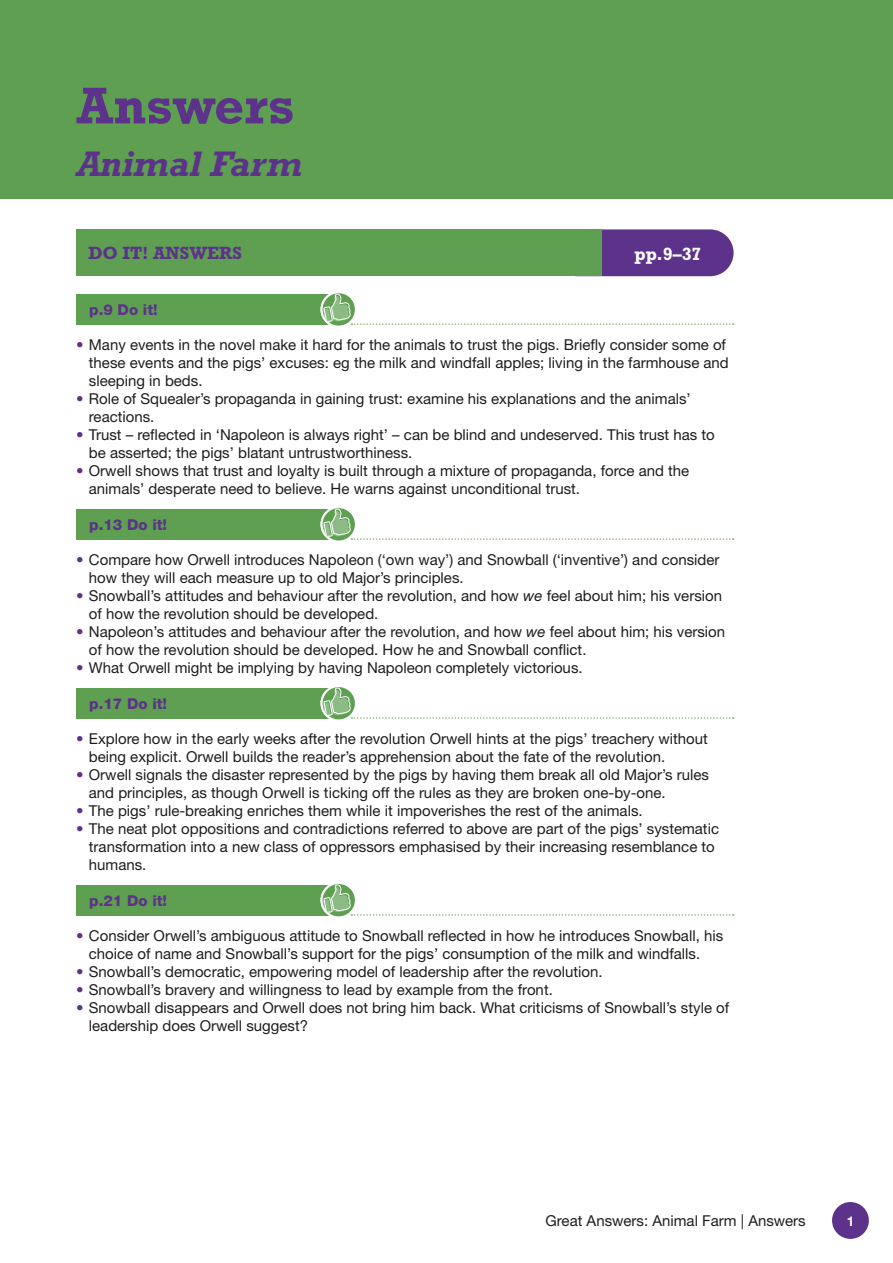
<style>
.page{position:relative;width:893px;height:1263px;background:#fff}
.page>*{position:absolute;margin:0;border:0;box-sizing:border-box;transform-origin:0 0}
.t1{font:700 52.5px "Rockwell Std";color:#5c328a}
.t2{font:italic 700 36px "Rockwell Std";color:#5c328a}
.Section_Head_DP{font:700 18px "Rockwell Std";color:#5c328a}
.Section_Head_DP-2{font:700 18px "Rockwell Std";color:#fff}
.t3{font:15px/18px "Helvetica Neue LT Std";color:#1d1d1b}
.Answers_Dot_It_Stret{font:800 15px "Helvetica Neue LT Std";color:#5c328a}
.t4{font:700 13.5px "Helvetica Neue LT Std";color:#fff}
.s1{color:#5c328a}
.s2{font-style:italic}
</style>
<div class="page">
<div style="left:0;top:0;width:893px;height:199px;background:#5e9f52"></div>
<div style="left:76px;top:294px;width:268px;height:31px;background:#5e9f52"></div>
<div style="left:321px;top:291px;width:36px;height:37px;border:2px solid #fff;border-radius:50%"></div>
<svg style="left:323px;top:293px;width:411px;height:33px"></svg>
<div style="left:76px;top:509px;width:268px;height:31px;background:#5e9f52"></div>
<div style="left:321px;top:506px;width:36px;height:36px;border:2px solid #fff;border-radius:50%"></div>
<svg style="left:323px;top:508px;width:411px;height:32px"></svg>
<div style="left:76px;top:688px;width:268px;height:31px;background:#5e9f52"></div>
<div style="left:321px;top:685px;width:36px;height:36px;border:2px solid #fff;border-radius:50%"></div>
<svg style="left:323px;top:687px;width:411px;height:32px"></svg>
<div style="left:76px;top:884px;width:268px;height:31px;background:#5e9f52"></div>
<div style="left:321px;top:882px;width:36px;height:36px;border:2px solid #fff;border-radius:50%"></div>
<svg style="left:323px;top:884px;width:411px;height:32px"></svg>
<div style="left:554px;top:229px;width:180px;height:47px;background:#5c328a;border-radius:23px"></div>
<div style="left:77px;top:229px;width:525px;height:47px;background:#5e9f52"></div>
<div style="left:830px;top:1200px;width:40px;height:40px;background:#5c328a;border-radius:50%"></div>
<div style="left:829px;top:1199px;width:43px;height:43px;border:3px solid #fff;border-radius:50%"></div>
<h1 class="t1" style="left:77px;top:75px;width:219px">Answers</h1>
<h2 class="t2" style="left:77px;top:142px;width:226px">Animal Farm</h2>
<p class="Section_Head_DP" style="left:88px;top:242px;width:155px">DO IT! ANSWERS</p>
<p class="Section_Head_DP-2" style="left:635px;top:243px;width:68px">pp.9–37</p>
<p class="Answers_Dot_It_Stret" style="left:89px;top:300px;width:70px">p.9 Do it!</p>
<p class="t3" style="left:89px;top:336px;width:641px;text-indent:-13px"><span class="s1">•</span> Many events in the novel make it hard for the animals to trust the pigs. Briefly consider some of these events and the pigs’ excuses: eg the milk and windfall apples; living in the farmhouse and sleeping in beds.</p>
<p class="t3" style="left:89px;top:390px;width:603px;text-indent:-13px"><span class="s1">•</span> Role of Squealer’s propaganda in gaining trust: examine his explanations and the animals’ reactions.</p>
<p class="t3" style="left:89px;top:426px;width:627px;text-indent:-13px"><span class="s1">•</span> Trust – reflected in ‘Napoleon is always right’ – can be blind and undeserved. This trust has to be asserted; the pigs’ blatant untrustworthiness.</p>
<p class="t3" style="left:89px;top:462px;width:602px;text-indent:-13px"><span class="s1">•</span> Orwell shows that trust and loyalty is built through a mixture of propaganda, force and the animals’ desperate need to believe. He warns against unconditional trust.</p>
<p class="Answers_Dot_It_Stret" style="left:89px;top:515px;width:79px">p.13 Do it!</p>
<p class="t3" style="left:89px;top:550px;width:632px;text-indent:-13px"><span class="s1">•</span> Compare how Orwell introduces Napoleon (‘own way’) and Snowball (‘inventive’) and consider how they will each measure up to old Major’s principles.</p>
<p class="t3" style="left:89px;top:586px;width:635px;text-indent:-13px"><span class="s1">•</span> Snowball’s attitudes and behaviour after the revolution, and how <span class="s2">we</span> feel about him; his version of how the revolution should be developed.</p>
<p class="t3" style="left:89px;top:622px;width:638px;text-indent:-13px"><span class="s1">•</span> Napoleon’s attitudes and behaviour after the revolution, and how <span class="s2">we</span> feel about him; his version of how the revolution should be developed. How he and Snowball conflict.</p>
<p class="t3" style="left:76px;top:658px;width:508px"><span class="s1">•</span> What Orwell might be implying by having Napoleon completely victorious.</p>
<p class="Answers_Dot_It_Stret" style="left:89px;top:694px;width:79px">p.17 Do it!</p>
<p class="t3" style="left:89px;top:729px;width:620px;text-indent:-13px"><span class="s1">•</span> Explore how in the early weeks after the revolution Orwell hints at the pigs’ treachery without being explicit. Orwell builds the reader’s apprehension about the fate of the revolution.</p>
<p class="t3" style="left:89px;top:765px;width:622px;text-indent:-13px"><span class="s1">•</span> Orwell signals the disaster represented by the pigs by having them break all old Major’s rules and principles, as though Orwell is ticking off the rules as they are broken one-by-one.</p>
<p class="t3" style="left:76px;top:801px;width:568px"><span class="s1">•</span> The pigs’ rule-breaking enriches them while it impoverishes the rest of the animals.</p>
<p class="t3" style="left:89px;top:819px;width:632px;text-indent:-13px"><span class="s1">•</span> The neat plot oppositions and contradictions referred to above are part of the pigs’ systematic transformation into a new class of oppressors emphasised by their increasing resemblance to humans.</p>
<p class="Answers_Dot_It_Stret" style="left:89px;top:891px;width:79px">p.21 Do it!</p>
<p class="t3" style="left:89px;top:926px;width:636px;text-indent:-13px"><span class="s1">•</span> Consider Orwell’s ambiguous attitude to Snowball reflected in how he introduces Snowball, his choice of name and Snowball’s support for the pigs’ consumption of the milk and windfalls.</p>
<p class="t3" style="left:76px;top:962px;width:528px"><span class="s1">•</span> Snowball’s democratic, empowering model of leadership after the revolution.</p>
<p class="t3" style="left:76px;top:980px;width:478px"><span class="s1">•</span> Snowball’s bravery and willingness to lead by example from the front.</p>
<p class="t3" style="left:89px;top:998px;width:642px;text-indent:-13px"><span class="s1">•</span> Snowball disappears and Orwell does not bring him back. What criticisms of Snowball’s style of leadership does Orwell suggest?</p>
<p class="t3" style="left:545px;top:1211px;width:262px">Great Answers: Animal Farm | Answers</p>
<p class="t4" style="left:847px;top:1213px;width:9px">1</p>
</div>
